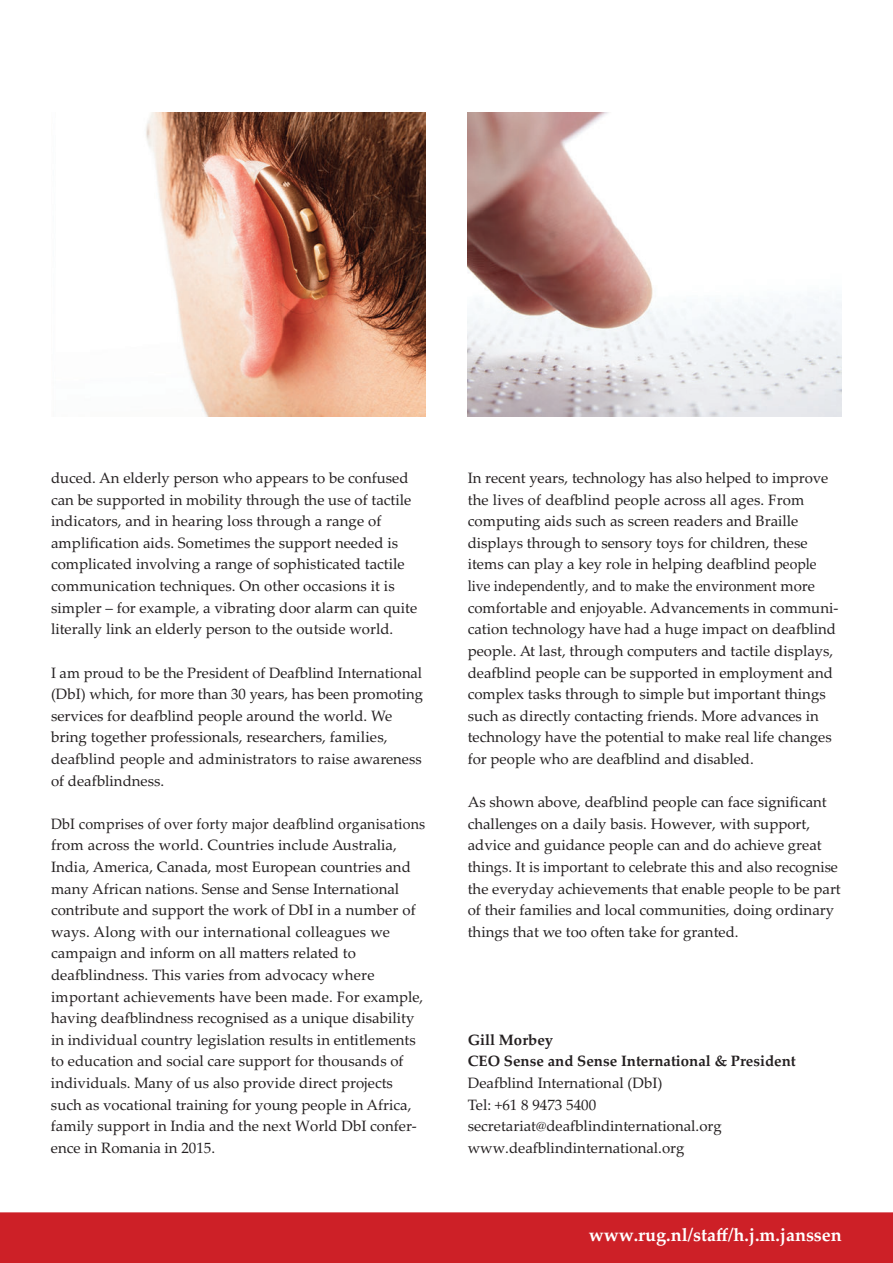
<style>
.page{position:relative;width:893px;height:1263px;background:#fff}
.page>*{position:absolute;margin:0;border:0;box-sizing:border-box;transform-origin:0 0}
.t1{font:700 18px "Palatino Linotype";color:#fff}
.t2{font:15px/21.6px "Palatino Linotype";color:#231f20}
.t3{font:15px/21.6px "Palatino Linotype";color:#231f20;scale:.95 1}
.t4{font:700 15px/21.6px "Palatino Linotype";color:#231f20}
</style>
<div class="page">
<img style="left:146px;top:112px;width:279px;height:305px">
<img style="left:467px;top:112px;width:375px;height:305px">
<div style="left:0;top:1212px;width:893px;height:51px;background:#cd2027"></div>
<p class="t2" style="left:51px;top:467px;width:368px">duced. An elderly person who appears to be confused can be supported in mobility through the use of tactile indicators, and in hearing loss through a range of amplification aids. Sometimes the support needed is complicated involving a range of sophisticated tactile communication techniques. On other occasions it is simpler – for example, a vibrating door alarm can quite literally link an elderly person to the outside world.</p>
<p class="t2" style="left:51px;top:661px;width:373px">I am proud to be the President of Deafblind International (DbI) which, for more than 30 years, has been promoting services for deafblind people around the world. We bring together professionals, researchers, families, deafblind people and administrators to raise awareness of deafblindness.</p>
<p class="t3" style="left:51px;top:813px;width:395px">DbI comprises of over forty major deafblind organisations from across the world. Countries include Australia, India, America, Canada, most European countries and many African nations. Sense and Sense International contribute and support the work of DbI in a number of ways. Along with our international colleagues we campaign and inform on all matters related to deafblindness. This varies from advocacy where important achievements have been made. For example, having deafblindness recognised as a unique disability in individual country legislation results in entitlements to education and social care support for thousands of individuals. Many of us also provide direct projects such as vocational training for young people in Africa, family support in India and the next World DbI confer&shy;ence in Romania in 2015.</p>
<p class="t2" style="left:468px;top:467px;width:372px">In recent years, technology has also helped to improve the lives of deafblind people across all ages. From computing aids such as screen readers and Braille displays through to sensory toys for children, these items can play a key role in helping deafblind people live independently, and to make the environment more comfortable and enjoyable. Advancements in communi&shy;cation technology have had a huge impact on deafblind people. At last, through computers and tactile displays, deafblind people can be supported in employment and complex tasks through to simple but important things such as directly contacting friends. More advances in technology have the potential to make real life changes for people who are deafblind and disabled.</p>
<p class="t2" style="left:468px;top:791px;width:375px">As shown above, deafblind people can face significant challenges on a daily basis. However, with support, advice and guidance people can and do achieve great things. It is important to celebrate this and also recognise the everyday achievements that enable people to be part of their families and local communities, doing ordinary things that we too often take for granted.</p>
<p class="t4" style="left:468px;top:1029px;width:330px">Gill Morbey<br>CEO Sense and Sense International &amp; President</p>
<p class="t2" style="left:468px;top:1072px;width:256px">Deafblind International (DbI)<br>Tel: +61 8 9473 5400 secretariat@deafblindinternational.org www.deafblindinternational.org</p>
<p class="t1" style="left:589px;top:1224px;width:255px">www.rug.nl/staff/h.j.m.janssen</p>
</div>
